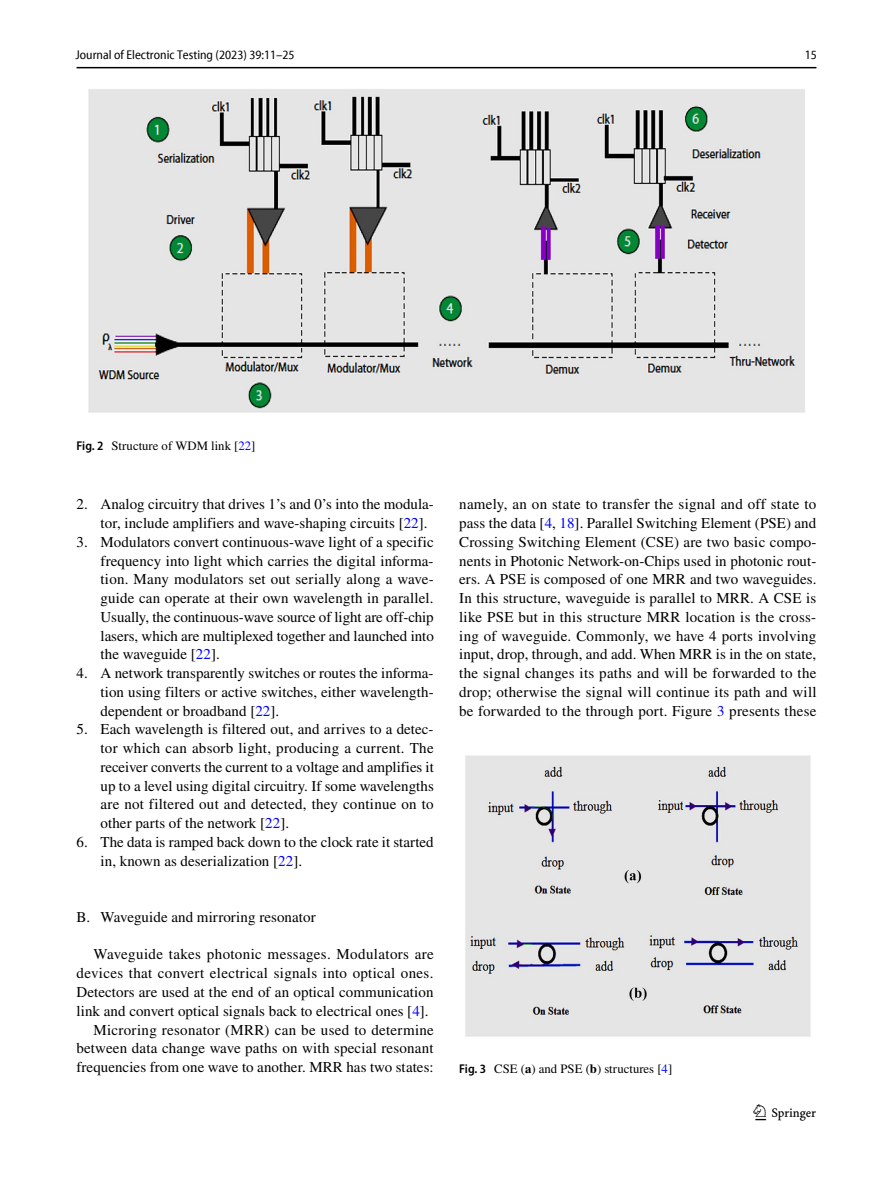
<style>
.page{position:relative;width:893px;height:1187px;background:#fff}
.page>*{position:absolute;margin:0;border:0;box-sizing:border-box;transform-origin:0 0}
.t1{font:22.5px "Springnew Regular 3";color:#000}
.t2{font:15px/18.8px "STIX";letter-spacing:.005em;color:#000;text-align:justify}
.t3{font:15px "STIX";letter-spacing:.025em;color:#000}
.t4{font:12.75px "STIX";color:#000}
.t5{font:semi-condensed 12.75px "Myriad Pro Unic";color:#000}
.s1{font-family:"Myriad Pro";font-weight:600;font-stretch:semi-condensed}
.s2{color:#00f}
.s3{font-weight:700}
</style>
<div class="page">
<hr style="left:77px;top:67px;width:739px;height:1px;background:#000">
<img style="left:88px;top:89px;width:717px;height:324px">
<img style="left:465px;top:755px;width:346px;height:282px">
<p class="t5" style="left:76px;top:50px;width:221px">Journal of Electronic Testing (2023) 39:11–25</p>
<p class="t5" style="left:805px;top:50px;width:14px">15</p>
<p class="t4" style="left:77px;top:437px;width:180px"><span class="s1">Fig. 2</span> Structure of WDM link [<span class="s2">22</span>]</p>
<p class="t2" style="left:101px;top:496px;width:335px;text-indent:-24px">2. Analog circuitry that drives 1’s and 0’s into the modula&shy;tor, include amplifiers and wave-shaping circuits [<span class="s2">22</span>].</p>
<p class="t2" style="left:101px;top:533px;width:335px;text-indent:-24px">3. Modulators convert continuous-wave light of a specific frequency into light which carries the digital informa&shy;tion. Many modulators set out serially along a wave&shy;guide can operate at their own wavelength in parallel.<br>Usually, the continuous-wave source of light are off-chip lasers, which are multiplexed together and launched into the waveguide [<span class="s2">22</span>].</p>
<p class="t2" style="left:101px;top:664px;width:335px;text-indent:-24px">4. A network transparently switches or routes the informa&shy;tion using filters or active switches, either wavelength&shy;dependent or broadband [<span class="s2">22</span>].</p>
<p class="t2" style="left:101px;top:721px;width:335px;text-indent:-24px">5. Each wavelength is filtered out, and arrives to a detec&shy;tor which can absorb light, producing a current. The receiver converts the current to a voltage and amplifies it up to a level using digital circuitry. If some wavelengths are not filtered out and detected, they continue on to other parts of the network [<span class="s2">22</span>].</p>
<p class="t2" style="left:101px;top:833px;width:335px;text-indent:-24px">6. The data is ramped back down to the clock rate it started in, known as deserialization [<span class="s2">22</span>].</p>
<p class="t2" style="left:77px;top:908px;width:241px">B. Waveguide and mirroring resonator</p>
<p class="t3" style="left:94px;top:944px;width:342px">Waveguide takes photonic messages. Modulators are</p>
<p class="t2" style="left:77px;top:964px;width:358px">devices that convert electrical signals into optical ones.</p>
<p class="t2" style="left:77px;top:983px;width:359px">Detectors are used at the end of an optical communication</p>
<p class="t2" style="left:77px;top:1002px;width:354px">link and convert optical signals back to electrical ones [<span class="s2">4</span>].</p>
<p class="t2" style="left:94px;top:1021px;width:342px">Microring resonator (MRR) can be used to determine</p>
<p class="t2" style="left:77px;top:1039px;width:359px">between data change wave paths on with special resonant</p>
<p class="t2" style="left:77px;top:1058px;width:359px">frequencies from one wave to another. MRR has two states:</p>
<p class="t2" style="left:459px;top:496px;width:359px">namely, an on state to transfer the signal and off state to pass the data [<span class="s2">4</span>, <span class="s2">18</span>]. Parallel Switching Element (PSE) and Crossing Switching Element (CSE) are two basic compo&shy;nents in Photonic Network-on-Chips used in photonic rout&shy;ers. A PSE is composed of one MRR and two waveguides.<br>In this structure, waveguide is parallel to MRR. A CSE is like PSE but in this structure MRR location is the cross&shy;ing of waveguide. Commonly, we have 4 ports involving input, drop, through, and add. When MRR is in the on state, the signal changes its paths and will be forwarded to the drop; otherwise the signal will continue its path and will be forwarded to the through port. Figure <span class="s2">3</span> presents these</p>
<p class="t4" style="left:459px;top:1060px;width:215px"><span class="s1">Fig. 3</span> CSE (<span class="s3">a</span>) and PSE (<span class="s3">b</span>) structures [<span class="s2">4</span>]</p>
<h1 class="t1" style="left:755px;top:1104px;width:62px">1 3</h1>
</div>
